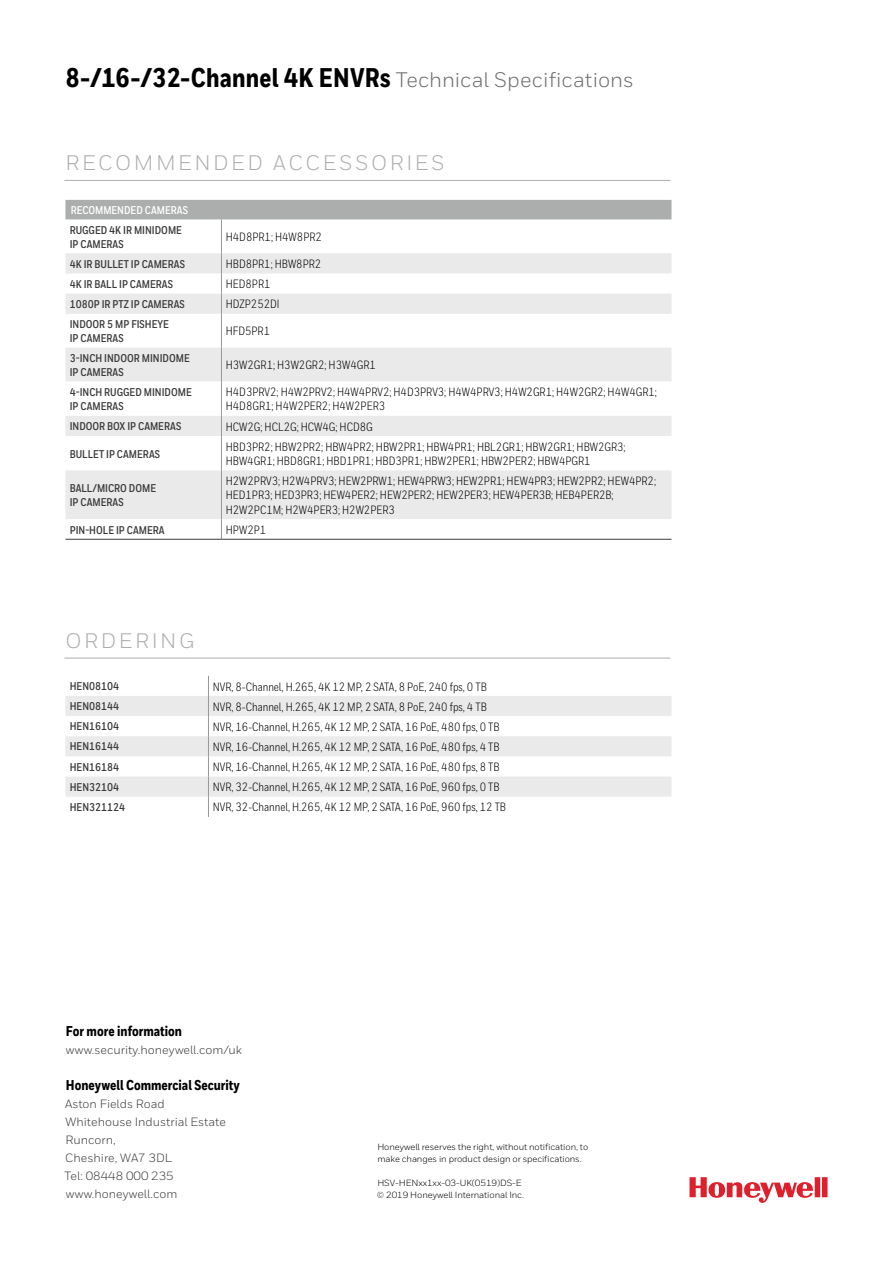
<style>
.page{position:relative;width:893px;height:1263px;background:#fff}
.page>*{position:absolute;margin:0;border:0;box-sizing:border-box;transform-origin:0 0}
.t1{font:800 27px "Honeywell Cond";letter-spacing:.01em;color:#000}
.t2{font:21px "Honeywell Sans";letter-spacing:.12em;color:#acadad}
.t3{font:800 14.25px "Honeywell Cond";color:#000}
.t4{font:12px/14.2px "Honeywell Cond";color:#000}
.t5{font:12px/18px "Honeywell Sans";color:#3a3b3a}
.t6{font:700 11.25px/14.2px "Honeywell Cond";color:#3a3b3a}
.t7{font:700 11.25px "Honeywell Cond";color:#fff}
.t8{font:9px/12px "Honeywell Sans";letter-spacing:-.01em;color:#000}
.s1{font-family:"Honeywell Sans";font-weight:400;font-size:21px;color:#6d6e6e}
</style>
<div class="page">
<svg style="left:689px;top:1177px;width:138px;height:26px"></svg>
<div style="left:65px;top:200px;width:606px;height:19px;background:#acadad"></div>
<svg style="left:65px;top:253px;width:606px;height:266px;fill:#eaeaea"></svg>
<hr style="left:221px;top:219px;width:1px;height:34px;background:#98999a">
<svg style="left:221px;top:253px;width:1px;height:61px"></svg>
<hr style="left:221px;top:314px;width:1px;height:34px;background:#98999a">
<hr style="left:221px;top:348px;width:1px;height:33px;background:#98999a">
<hr style="left:221px;top:381px;width:1px;height:35px;background:#98999a">
<svg style="left:221px;top:416px;width:1px;height:20px"></svg>
<hr style="left:221px;top:436px;width:1px;height:34px;background:#98999a">
<hr style="left:221px;top:470px;width:1px;height:49px;background:#98999a">
<svg style="left:221px;top:519px;width:1px;height:20px"></svg>
<hr style="left:65px;top:539px;width:156px;height:1px;background:#3a3b3a">
<hr style="left:221px;top:539px;width:450px;height:1px;background:#3a3b3a">
<svg style="left:65px;top:696px;width:606px;height:101px;fill:#eaeaea"></svg>
<svg style="left:208px;top:676px;width:1px;height:141px"></svg>
<hr style="left:64px;top:180px;width:606px;height:1px;background:#acadad">
<hr style="left:64px;top:658px;width:606px;height:1px;background:#acadad">
<h1 class="t1" style="left:65px;top:61px;width:570px">8-/16-/32-Channel 4K ENVRs <span class="s1">Technical Specifications</span></h1>
<h2 class="t2" style="left:65px;top:150px;width:380px">RECOMMENDED ACCESSORIES</h2>
<p class="t7" style="left:71px;top:203px;width:119px">RECOMMENDED CAMERAS</p>
<p class="t6" style="left:70px;top:223px;width:114px">RUGGED 4K IR MINIDOME<br>IP CAMERAS</p>
<p class="t4" style="left:226px;top:230px;width:98px">H4D8PR1; H4W8PR2</p>
<p class="t6" style="left:70px;top:257px;width:117px">4K IR BULLET IP CAMERAS</p>
<p class="t4" style="left:226px;top:257px;width:97px">HBD8PR1; HBW8PR2</p>
<p class="t6" style="left:70px;top:277px;width:105px">4K IR BALL IP CAMERAS</p>
<p class="t4" style="left:226px;top:277px;width:46px">HED8PR1</p>
<p class="t6" style="left:70px;top:297px;width:117px">1080P IR PTZ IP CAMERAS</p>
<p class="t4" style="left:226px;top:297px;width:55px">HDZP252DI</p>
<p class="t6" style="left:70px;top:317px;width:101px">INDOOR 5 MP FISHEYE<br>IP CAMERAS</p>
<p class="t4" style="left:226px;top:324px;width:46px">HFD5PR1</p>
<p class="t6" style="left:70px;top:351px;width:122px">3-INCH INDOOR MINIDOME<br>IP CAMERAS</p>
<p class="t4" style="left:226px;top:358px;width:152px">H3W2GR1; H3W2GR2; H3W4GR1</p>
<p class="t6" style="left:70px;top:385px;width:124px">4-INCH RUGGED MINIDOME<br>IP CAMERAS</p>
<p class="t4" style="left:226px;top:385px;width:433px">H4D3PRV2; H4W2PRV2; H4W4PRV2; H4D3PRV3; H4W4PRV3; H4W2GR1; H4W2GR2; H4W4GR1;<br>H4D8GR1; H4W2PER2; H4W2PER3</p>
<p class="t6" style="left:70px;top:419px;width:113px">INDOOR BOX IP CAMERAS</p>
<p class="t4" style="left:226px;top:419px;width:149px">HCW2G; HCL2G; HCW4G; HCD8G</p>
<p class="t6" style="left:70px;top:447px;width:92px">BULLET IP CAMERAS</p>
<p class="t4" style="left:226px;top:439px;width:401px">HBD3PR2; HBW2PR2; HBW4PR2; HBW2PR1; HBW4PR1; HBL2GR1; HBW2GR1; HBW2GR3;<br>HBW4GR1; HBD8GR1; HBD1PR1; HBD3PR1; HBW2PER1; HBW2PER2; HBW4PGR1</p>
<p class="t6" style="left:70px;top:481px;width:88px">BALL/MICRO DOME<br>IP CAMERAS</p>
<p class="t4" style="left:226px;top:474px;width:432px">H2W2PRV3; H2W4PRV3; HEW2PRW1; HEW4PRW3; HEW2PR1; HEW4PR3; HEW2PR2; HEW4PR2;<br>HED1PR3; HED3PR3; HEW4PER2; HEW2PER2; HEW2PER3; HEW4PER3B; HEB4PER2B;<br>H2W2PC1M; H2W4PER3; H2W2PER3</p>
<p class="t6" style="left:70px;top:523px;width:96px">PIN-HOLE IP CAMERA</p>
<p class="t4" style="left:226px;top:523px;width:42px">HPW2P1</p>
<h2 class="t2" style="left:65px;top:628px;width:130px">ORDERING</h2>
<p class="t6" style="left:70px;top:679px;width:51px">HEN08104</p>
<p class="t4" style="left:213px;top:679px;width:275px">NVR, 8-Channel, H.265, 4K 12 MP, 2 SATA, 8 PoE, 240 fps, 0 TB</p>
<p class="t6" style="left:70px;top:699px;width:51px">HEN08144</p>
<p class="t4" style="left:213px;top:699px;width:275px">NVR, 8-Channel, H.265, 4K 12 MP, 2 SATA, 8 PoE, 240 fps, 4 TB</p>
<p class="t6" style="left:70px;top:719px;width:51px">HEN16104</p>
<p class="t4" style="left:213px;top:720px;width:288px">NVR, 16-Channel, H.265, 4K 12 MP, 2 SATA, 16 PoE, 480 fps, 0 TB</p>
<p class="t6" style="left:70px;top:740px;width:51px">HEN16144</p>
<p class="t4" style="left:213px;top:740px;width:288px">NVR, 16-Channel, H.265, 4K 12 MP, 2 SATA, 16 PoE, 480 fps, 4 TB</p>
<p class="t6" style="left:70px;top:760px;width:51px">HEN16184</p>
<p class="t4" style="left:213px;top:760px;width:288px">NVR, 16-Channel, H.265, 4K 12 MP, 2 SATA, 16 PoE, 480 fps, 8 TB</p>
<p class="t6" style="left:70px;top:780px;width:51px">HEN32104</p>
<p class="t4" style="left:213px;top:780px;width:288px">NVR, 32-Channel, H.265, 4K 12 MP, 2 SATA, 16 PoE, 960 fps, 0 TB</p>
<p class="t6" style="left:70px;top:800px;width:57px">HEN321124</p>
<p class="t4" style="left:213px;top:800px;width:295px">NVR, 32-Channel, H.265, 4K 12 MP, 2 SATA, 16 PoE, 960 fps, 12 TB</p>
<p class="t3" style="left:66px;top:1022px;width:118px">For more information</p>
<p class="t5" style="left:66px;top:1040px;width:177px">www.security.honeywell.com/uk</p>
<p class="t3" style="left:66px;top:1076px;width:176px">Honeywell Commercial Security</p>
<p class="t5" style="left:64px;top:1094px;width:163px">Aston Fields Road<br>Whitehouse Industrial Estate<br>Runcorn,<br>Cheshire, WA7 3DL<br>Tel: 08448 000 235 www.honeywell.com</p>
<p class="t8" style="left:377px;top:1140px;width:212px">Honeywell reserves the right, without notification, to make changes in product design or specifications.</p>
<p class="t8" style="left:377px;top:1176px;width:149px">HSV-HENxx1xx-03-UK(0519)DS-E © 2019 Honeywell International Inc.</p>
</div>
